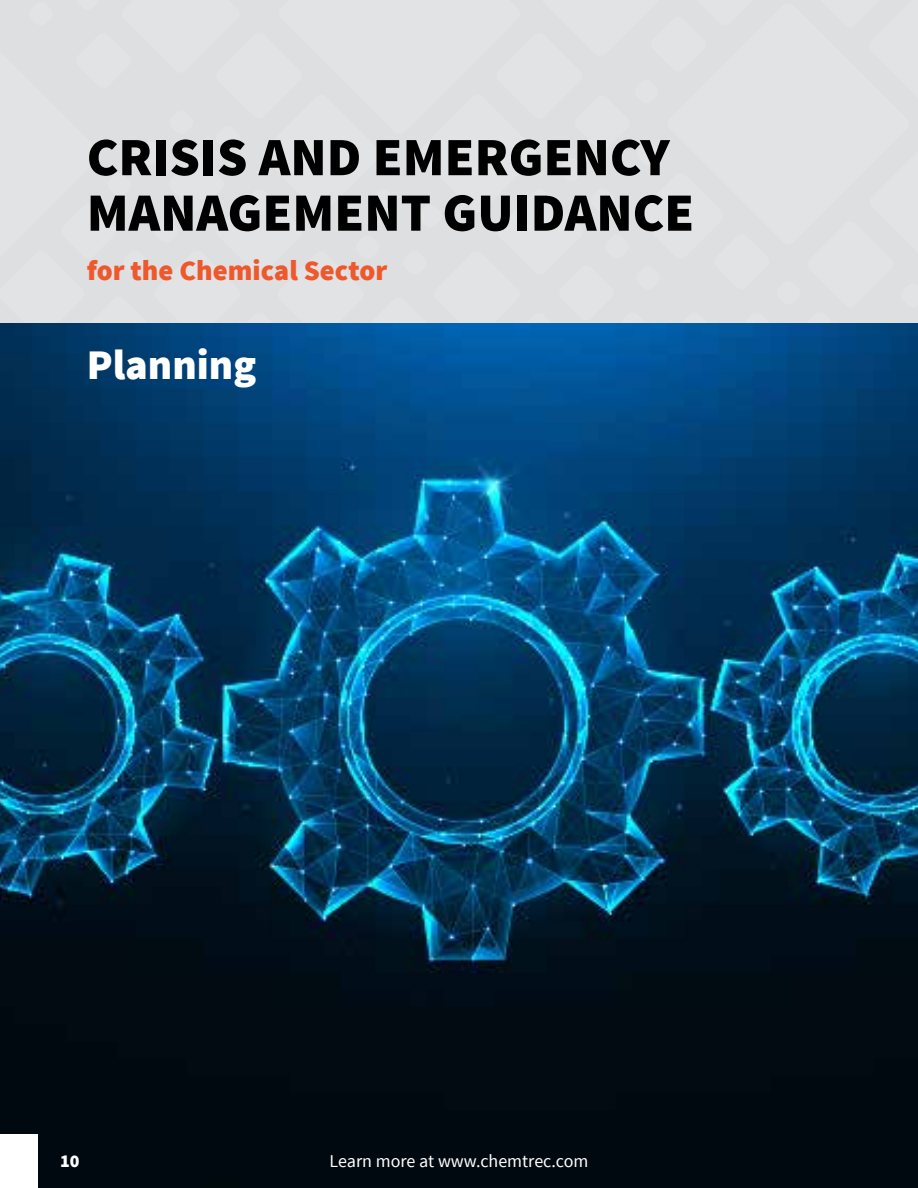
<style>
.page{position:relative;width:918px;height:1188px;background:#fff}
.page>*{position:absolute;margin:0;border:0;box-sizing:border-box;transform-origin:0 0}
.t1{font:900 54px/55.5px "Source Sans Pro";color:#000}
.t2{font:900 42px "Source Sans Pro";color:#fff}
.t3{font:900 28.5px "Source Sans Pro";color:#ee582d}
.t4{font:18px "Source Sans Pro";color:#fff}
.t5{font:900 18px "Source Sans Pro";color:#fff}
</style>
<div class="page">
<div style="left:0;top:0;width:918px;height:324px;background:#e2e3e4"></div>
<img style="left:0;top:324px;width:918px;height:864px">
<div style="left:0;top:1134px;width:37px;height:54px;background:#fff"></div>
<p class="t1" style="left:87px;top:132px;width:609px">CRISIS AND EMERGENCY<br>MANAGEMENT GUIDANCE</p>
<p class="t3" style="left:87px;top:252px;width:302px">for the Chemical Sector</p>
<p class="t2" style="left:87px;top:337px;width:171px">Planning</p>
<p class="t5" style="left:60px;top:1149px;width:21px">10</p>
<p class="t4" style="left:330px;top:1150px;width:260px">Learn more at www.chemtrec.com</p>
</div>
